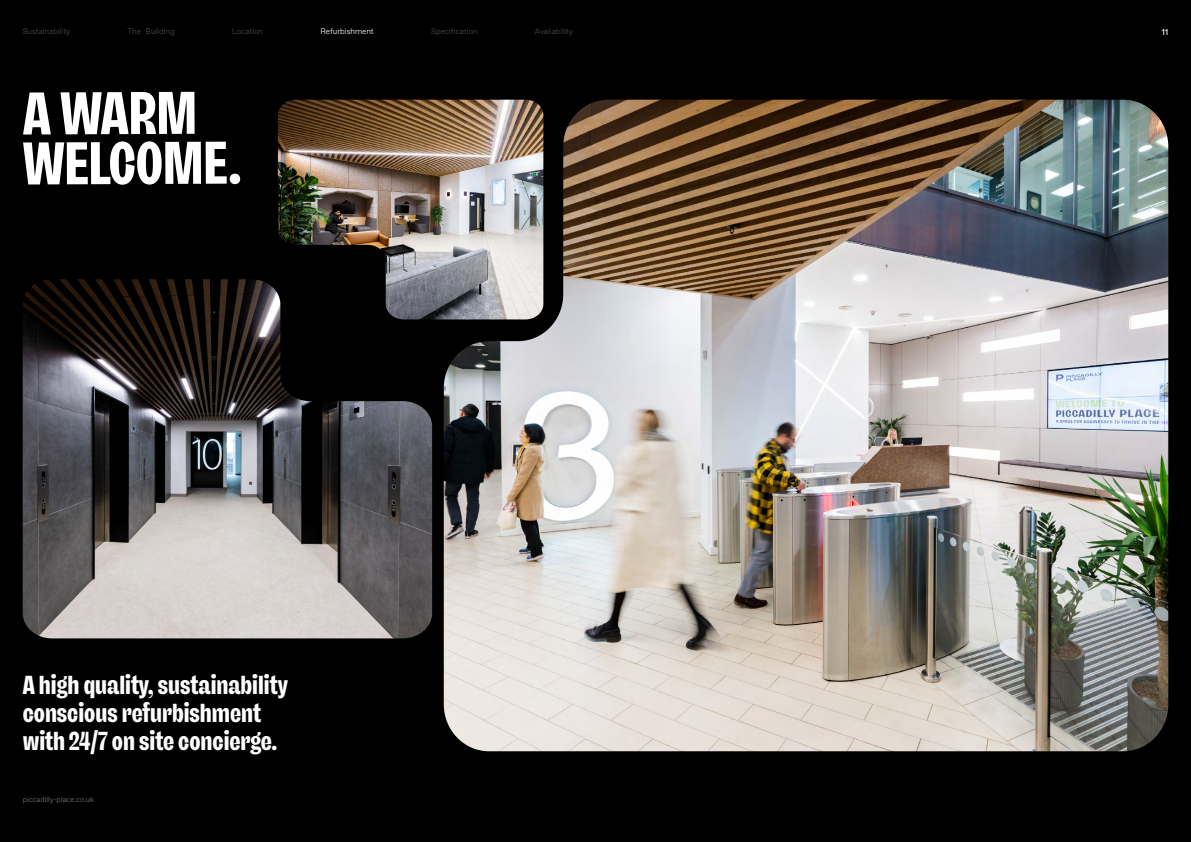
<style>
.page{position:relative;width:1191px;height:842px;background:#000}
.page>*{position:absolute;margin:0;border:0;box-sizing:border-box;transform-origin:0 0}
.t1{font:700 60px/49.9px "Freigeist Test X Con";letter-spacing:-.005em;color:#fff}
.t2{font:700 26px/28px "Freigeist X Con";color:#fff}
.t3{font:8.5px "Favorit";color:#fff}
.t4{font:300 8px "Favorit";color:#4b4b4b}
.t5{font:300 8px "Favorit";color:#fff}
.t6{font:300 7.5px "Favorit";color:#787878}
</style>
<div class="page">
<img style="left:444px;top:100px;width:724px;height:651px">
<img style="left:23px;top:279px;width:409px;height:359px">
<img style="left:278px;top:100px;width:265px;height:219px">
<p class="t4" style="left:23px;top:26px;width:49px">Sustainability</p>
<p class="t4" style="left:127px;top:26px;width:49px">The Building</p>
<p class="t4" style="left:232px;top:26px;width:33px">Location</p>
<p class="t5" style="left:320px;top:26px;width:55px">Refurbishment</p>
<p class="t4" style="left:431px;top:26px;width:48px">Specification</p>
<p class="t4" style="left:535px;top:26px;width:40px">Availability</p>
<h1 class="t1" style="left:23px;top:91px;width:220px">A WARM<br>WELCOME.</h1>
<p class="t2" style="left:23px;top:671px;width:267px">A high quality, sustainability conscious refurbishment with 24/7 on site concierge.</p>
<p class="t6" style="left:23px;top:795px;width:73px">piccadilly-place.co.uk</p>
<p class="t3" style="left:1161px;top:26px;width:8px">11</p>
</div>
